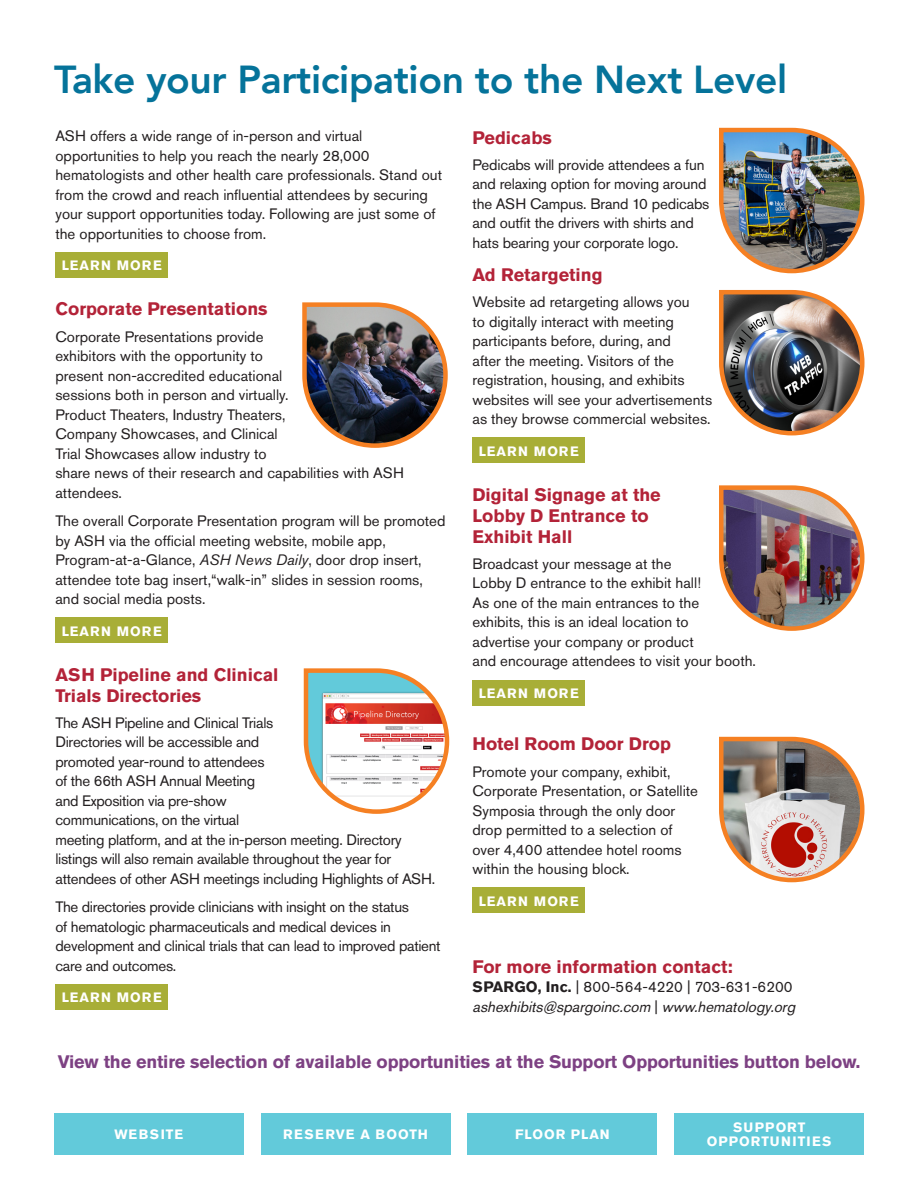
<style>
.page{position:relative;width:918px;height:1188px;background:#fff}
.page>*{position:absolute;margin:0;border:0;box-sizing:border-box;transform-origin:0 0}
.Section_Head{font:800 39px "Avenir";letter-spacing:-.01em;color:#05739a}
.Subhead{font:700 18px/21px "Akzidenz Grotesk Pro";color:#b32338}
.Subhead-2{font:700 18px "Akzidenz Grotesk Pro";letter-spacing:-.01em;color:#7d4183}
.t1{font:15px/19.5px "Akzidenz Grotesk Pro";color:#231f20}
.t2{font:15px/19.5px "Akzidenz Grotesk Pro";letter-spacing:-.02em;color:#231f20}
.t3{font:italic 15px/19.5px "Akzidenz Grotesk Pro";color:#231f20}
.Subhead_2{font:700 13.5px/13.5px "Akzidenz Grotesk Pro";letter-spacing:.07em;color:#fff;text-align:center}
.Subhead_2-2{font:700 13.5px "Akzidenz Grotesk Pro";letter-spacing:.09em;color:#fff}
.s1{font-style:italic}
.s2{font-weight:700;font-style:normal}
.s3{font-style:normal}
</style>
<div class="page">
<div style="left:55px;top:253px;width:113px;height:25px;background:#a8ae37"></div>
<div style="left:55px;top:618px;width:113px;height:25px;background:#a8ae37"></div>
<div style="left:55px;top:985px;width:113px;height:25px;background:#a8ae37"></div>
<div style="left:472px;top:438px;width:113px;height:25px;background:#a8ae37"></div>
<div style="left:472px;top:680px;width:113px;height:25px;background:#a8ae37"></div>
<div style="left:472px;top:888px;width:113px;height:25px;background:#a8ae37"></div>
<img style="left:302px;top:302px;width:146px;height:146px">
<svg style="left:303px;top:668px;width:147px;height:146px"></svg>
<img style="left:719px;top:290px;width:146px;height:146px">
<img style="left:719px;top:485px;width:146px;height:146px">
<svg style="left:719px;top:736px;width:146px;height:147px"></svg>
<img style="left:719px;top:127px;width:146px;height:147px">
<div style="left:54px;top:1113px;width:190px;height:42px;background:#62cada"></div>
<div style="left:261px;top:1113px;width:189px;height:42px;background:#62cada"></div>
<div style="left:468px;top:1113px;width:189px;height:42px;background:#62cada"></div>
<div style="left:674px;top:1113px;width:190px;height:42px;background:#62cada"></div>
<p class="Section_Head" style="left:54px;top:49px;width:735px">Take your Participation to the Next Level</p>
<p class="t1" style="left:55px;top:126px;width:388px">ASH offers a wide range of in-person and virtual opportunities to help you reach the nearly 28,000 hematologists and other health care professionals. Stand out from the crowd and reach influential attendees by securing your support opportunities today. Following are just some of the opportunities to choose from.</p>
<p class="Subhead_2" style="left:62px;top:259px;width:102px">LEARN MORE</p>
<p class="Subhead" style="left:55px;top:298px;width:214px">Corporate Presentations</p>
<p class="t1" style="left:55px;top:327px;width:350px">Corporate Presentations provide<br>exhibitors with the opportunity to<br>present non-accredited educational<br>sessions both in person and virtually.<br>Product Theaters, Industry Theaters,<br>Company Showcases, and Clinical<br>Trial Showcases allow industry to<br>share news of their research and capabilities with ASH attendees.</p>
<p class="t1" style="left:55px;top:511px;width:391px">The overall Corporate Presentation program will be promoted by ASH via the official meeting website, mobile app, Program-at-a-Glance, <span class="s1">ASH News Daily</span>, door drop insert, attendee tote bag insert,“walk-in” slides in session rooms, and social media posts.</p>
<p class="Subhead_2" style="left:62px;top:624px;width:102px">LEARN MORE</p>
<p class="Subhead" style="left:55px;top:664px;width:225px">ASH Pipeline and Clinical<br>Trials Directories</p>
<p class="t2" style="left:55px;top:713px;width:381px">The ASH Pipeline and Clinical Trials<br>Directories will be accessible and<br>promoted year-round to attendees<br>of the 66th ASH Annual Meeting<br>and Exposition via pre-show<br>communications, on the virtual<br>meeting platform, and at the in-person meeting. Directory listings will also remain available throughout the year for attendees of other ASH meetings including Highlights of ASH.</p>
<p class="t2" style="left:55px;top:897px;width:387px">The directories provide clinicians with insight on the status<br>of hematologic pharmaceuticals and medical devices in development and clinical trials that can lead to improved patient care and outcomes.</p>
<p class="Subhead_2" style="left:62px;top:991px;width:102px">LEARN MORE</p>
<p class="Subhead" style="left:472px;top:127px;width:81px">Pedicabs</p>
<p class="t1" style="left:472px;top:155px;width:239px">Pedicabs will provide attendees a fun and relaxing option for moving around the ASH Campus. Brand 10 pedicabs and outfit the drivers with shirts and hats bearing your corporate logo.</p>
<p class="Subhead" style="left:472px;top:264px;width:132px">Ad Retargeting</p>
<p class="t1" style="left:472px;top:292px;width:241px">Website ad retargeting allows you<br>to digitally interact with meeting participants before, during, and<br>after the meeting. Visitors of the registration, housing, and exhibits websites will see your advertisements as they browse commercial websites.</p>
<p class="Subhead_2" style="left:479px;top:444px;width:102px">LEARN MORE</p>
<p class="Subhead" style="left:472px;top:484px;width:190px">Digital Signage at the<br>Lobby D Entrance to<br>Exhibit Hall</p>
<p class="t1" style="left:472px;top:554px;width:285px">Broadcast your message at the<br>Lobby D entrance to the exhibit hall!<br>As one of the main entrances to the<br>exhibits, this is an ideal location to<br>advertise your company or product<br>and encourage attendees to visit your booth.</p>
<p class="Subhead_2" style="left:479px;top:686px;width:102px">LEARN MORE</p>
<p class="Subhead" style="left:472px;top:733px;width:200px">Hotel Room Door Drop</p>
<p class="t1" style="left:472px;top:762px;width:227px">Promote your company, exhibit,<br>Corporate Presentation, or Satellite<br>Symposia through the only door drop permitted to a selection of over 4,400 attendee hotel rooms within the housing block.</p>
<p class="Subhead_2" style="left:479px;top:894px;width:102px">LEARN MORE</p>
<p class="Subhead" style="left:472px;top:956px;width:262px">For more information contact:</p>
<p class="t3" style="left:472px;top:977px;width:328px"><span class="s2">SPARGO, Inc.</span> <span class="s3">| 800-564-4220 | 703-631-6200 </span>ashexhibits@spargoinc.com <span class="s3">|</span> www.hematology.org</p>
<p class="Subhead-2" style="left:58px;top:1050px;width:804px">View the entire selection of available opportunities at the Support Opportunities button below.</p>
<p class="Subhead_2-2" style="left:114px;top:1126px;width:70px">WEBSITE</p>
<p class="Subhead_2" style="left:283px;top:1127px;width:146px">RESERVE A BOOTH</p>
<p class="Subhead_2" style="left:515px;top:1127px;width:96px">FLOOR PLAN</p>
<p class="Subhead_2" style="left:707px;top:1121px;width:126px">SUPPORT<br>OPPORTUNITIES</p>
</div>
